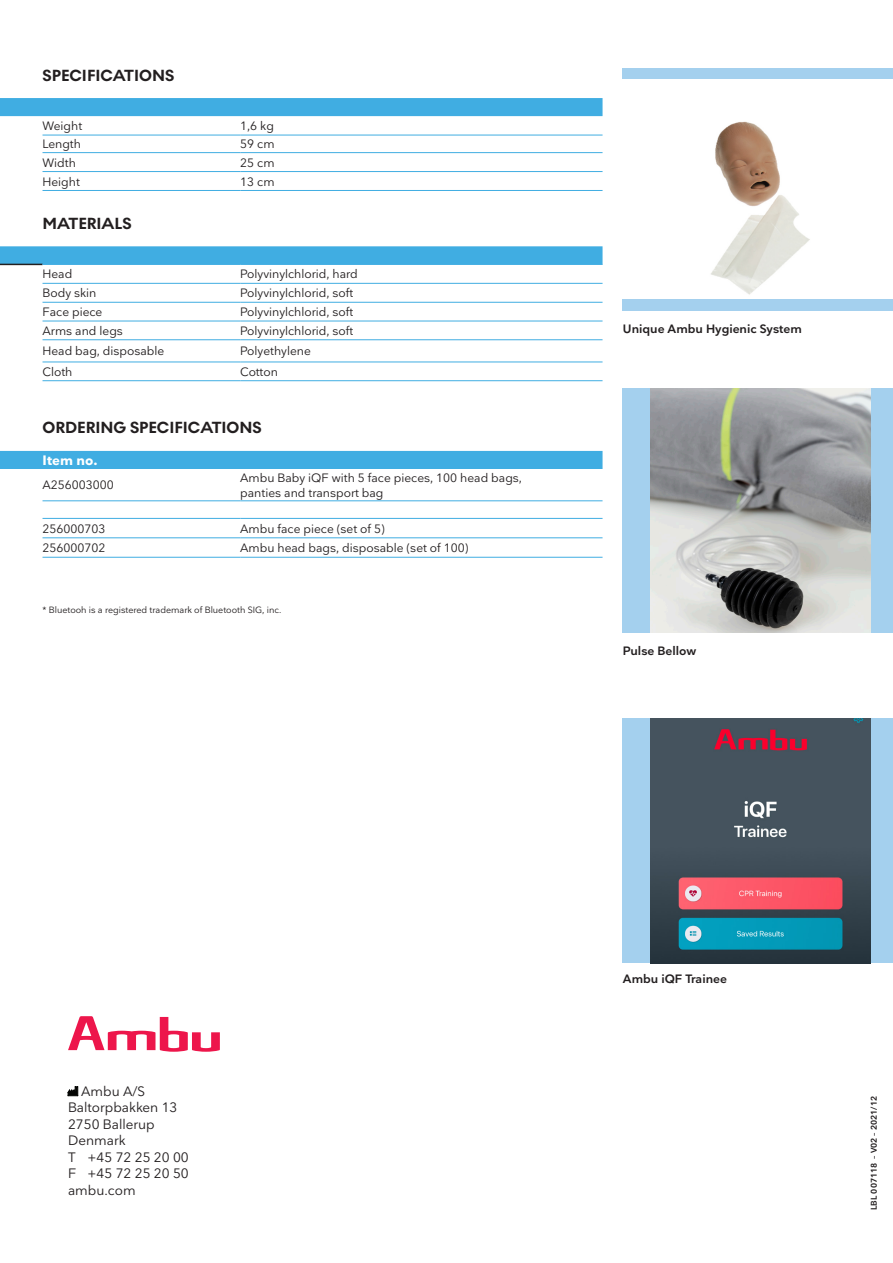
<style>
.page{position:relative;width:893px;height:1263px;background:#fff}
.page>*{position:absolute;margin:0;border:0;box-sizing:border-box;transform-origin:0 0}
.Table_headline{font:700 16.5px "Noir No 1";color:#231f20}
.t1{font:13.5px "Nationale";color:#231f20}
.Table_blue_bar_text{font:700 13.5px "Nationale";letter-spacing:.01em;color:#fff}
.Table_Body_text{font:12px "Nationale";color:#231f20}
.Image_taxt{font:600 12px "Nationale";color:#231f20}
.Body_text{font:9px "Nationale";color:#231f20}
.Production_code{font:600 8.25px "Nationale";color:#231f20}
</style>
<div class="page">
<div style="left:623px;top:388px;width:270px;height:245px;background:#a4d0ee"></div>
<img style="left:651px;top:388px;width:220px;height:245px">
<div style="left:623px;top:68px;width:270px;height:243px;background:#a4d0ee"></div>
<img style="left:623px;top:80px;width:270px;height:218px">
<svg style="left:68px;top:1016px;width:152px;height:36px"></svg>
<svg style="left:68px;top:1087px;width:10px;height:9px"></svg>
<div style="left:0;top:246px;width:603px;height:18px;background:#40ade2"></div>
<hr style="left:0;top:264px;width:43px;height:1px;background:#231f20">
<hr style="left:43px;top:264px;width:197px;height:1px;background:#40ade2">
<hr style="left:240px;top:264px;width:363px;height:1px;background:#40ade2">
<hr style="left:43px;top:283px;width:197px;height:1px;background:#40ade2">
<hr style="left:240px;top:283px;width:363px;height:1px;background:#40ade2">
<hr style="left:43px;top:302px;width:197px;height:1px;background:#40ade2">
<hr style="left:240px;top:302px;width:363px;height:1px;background:#40ade2">
<hr style="left:43px;top:321px;width:197px;height:1px;background:#40ade2">
<hr style="left:240px;top:321px;width:363px;height:1px;background:#40ade2">
<hr style="left:43px;top:339px;width:197px;height:1px;background:#40ade2">
<hr style="left:240px;top:339px;width:363px;height:1px;background:#40ade2">
<hr style="left:43px;top:362px;width:197px;height:1px;background:#40ade2">
<hr style="left:240px;top:362px;width:363px;height:1px;background:#40ade2">
<hr style="left:43px;top:380px;width:197px;height:1px;background:#40ade2">
<hr style="left:240px;top:380px;width:363px;height:1px;background:#40ade2">
<div style="left:0;top:98px;width:603px;height:18px;background:#40ade2"></div>
<hr style="left:43px;top:135px;width:197px;height:1px;background:#40ade2">
<hr style="left:240px;top:135px;width:363px;height:1px;background:#40ade2">
<hr style="left:43px;top:152px;width:197px;height:1px;background:#40ade2">
<hr style="left:240px;top:152px;width:363px;height:1px;background:#40ade2">
<hr style="left:43px;top:171px;width:197px;height:1px;background:#40ade2">
<hr style="left:240px;top:171px;width:363px;height:1px;background:#40ade2">
<hr style="left:43px;top:190px;width:197px;height:1px;background:#40ade2">
<hr style="left:240px;top:190px;width:363px;height:1px;background:#40ade2">
<div style="left:623px;top:719px;width:270px;height:244px;background:#a4d0ee"></div>
<img style="left:651px;top:719px;width:220px;height:244px">
<div style="left:0;top:451px;width:603px;height:18px;background:#40ade2"></div>
<hr style="left:43px;top:500px;width:197px;height:1px;background:#40ade2">
<hr style="left:240px;top:500px;width:363px;height:1px;background:#40ade2">
<hr style="left:43px;top:518px;width:197px;height:1px;background:#40ade2">
<hr style="left:240px;top:518px;width:363px;height:1px;background:#40ade2">
<hr style="left:43px;top:537px;width:197px;height:1px;background:#40ade2">
<hr style="left:240px;top:537px;width:363px;height:1px;background:#40ade2">
<hr style="left:43px;top:557px;width:197px;height:1px;background:#40ade2">
<hr style="left:240px;top:557px;width:363px;height:1px;background:#40ade2">
<p class="Table_headline" style="left:43px;top:63px;width:133px">SPECIFICATIONS</p>
<p class="Table_Body_text" style="left:43px;top:118px;width:41px">Weight</p>
<p class="Table_Body_text" style="left:240px;top:118px;width:35px">1,6 kg</p>
<p class="Table_Body_text" style="left:43px;top:137px;width:40px">Length</p>
<p class="Table_Body_text" style="left:240px;top:137px;width:36px">59 cm</p>
<p class="Table_Body_text" style="left:43px;top:155px;width:35px">Width</p>
<p class="Table_Body_text" style="left:240px;top:155px;width:36px">25 cm</p>
<p class="Table_Body_text" style="left:43px;top:174px;width:39px">Height</p>
<p class="Table_Body_text" style="left:240px;top:174px;width:36px">13 cm</p>
<p class="Table_headline" style="left:43px;top:211px;width:91px">MATERIALS</p>
<p class="Table_Body_text" style="left:43px;top:267px;width:31px">Head</p>
<p class="Table_Body_text" style="left:240px;top:267px;width:119px">Polyvinylchlorid, hard</p>
<p class="Table_Body_text" style="left:43px;top:286px;width:55px">Body skin</p>
<p class="Table_Body_text" style="left:240px;top:286px;width:115px">Polyvinylchlorid, soft</p>
<p class="Table_Body_text" style="left:43px;top:304px;width:61px">Face piece</p>
<p class="Table_Body_text" style="left:240px;top:304px;width:115px">Polyvinylchlorid, soft</p>
<p class="Table_Body_text" style="left:43px;top:323px;width:82px">Arms and legs</p>
<p class="Table_Body_text" style="left:240px;top:323px;width:115px">Polyvinylchlorid, soft</p>
<p class="Table_Body_text" style="left:43px;top:344px;width:123px">Head bag, disposable</p>
<p class="Table_Body_text" style="left:240px;top:344px;width:72px">Polyethylene</p>
<p class="Table_Body_text" style="left:43px;top:364px;width:31px">Cloth</p>
<p class="Table_Body_text" style="left:240px;top:364px;width:39px">Cotton</p>
<p class="Table_headline" style="left:43px;top:415px;width:221px">ORDERING SPECIFICATIONS</p>
<p class="Table_blue_bar_text" style="left:43px;top:451px;width:57px">Item no.</p>
<p class="Table_Body_text" style="left:43px;top:478px;width:73px">A256003000</p>
<p class="Table_Body_text" style="left:240px;top:470px;width:283px">Ambu Baby iQF with 5 face pieces, 100 head bags,</p>
<p class="Table_Body_text" style="left:240px;top:485px;width:145px">panties and transport bag</p>
<p class="Table_Body_text" style="left:43px;top:521px;width:65px">256000703</p>
<p class="Table_Body_text" style="left:240px;top:521px;width:146px">Ambu face piece (set of 5)</p>
<p class="Table_Body_text" style="left:43px;top:540px;width:65px">256000702</p>
<p class="Table_Body_text" style="left:240px;top:540px;width:230px">Ambu head bags, disposable (set of 100)</p>
<p class="Body_text" style="left:43px;top:605px;width:240px">* Bluetooh is a registered trademark of Bluetooth SIG, inc.</p>
<p class="Image_taxt" style="left:623px;top:321px;width:180px">Unique Ambu Hygienic System</p>
<p class="Image_taxt" style="left:623px;top:643px;width:75px">Pulse Bellow</p>
<p class="t1" style="left:81px;top:1082px;width:66px">Ambu A/S</p>
<p class="t1" style="left:68px;top:1099px;width:111px">Baltorpbakken 13</p>
<p class="t1" style="left:68px;top:1115px;width:88px">2750 Ballerup</p>
<p class="t1" style="left:68px;top:1132px;width:59px">Denmark</p>
<p class="t1" style="left:68px;top:1148px;width:122px">T +45 72 25 20 00</p>
<p class="t1" style="left:68px;top:1165px;width:122px">F +45 72 25 20 50</p>
<p class="t1" style="left:68px;top:1181px;width:69px">ambu.com</p>
<p class="Image_taxt" style="left:623px;top:971px;width:106px">Ambu iQF Trainee</p>
<p class="Production_code" style="left:869px;top:1210px;width:115px;rotate:-90deg">LBL 007118 – V02 – 2021/12</p>
</div>
